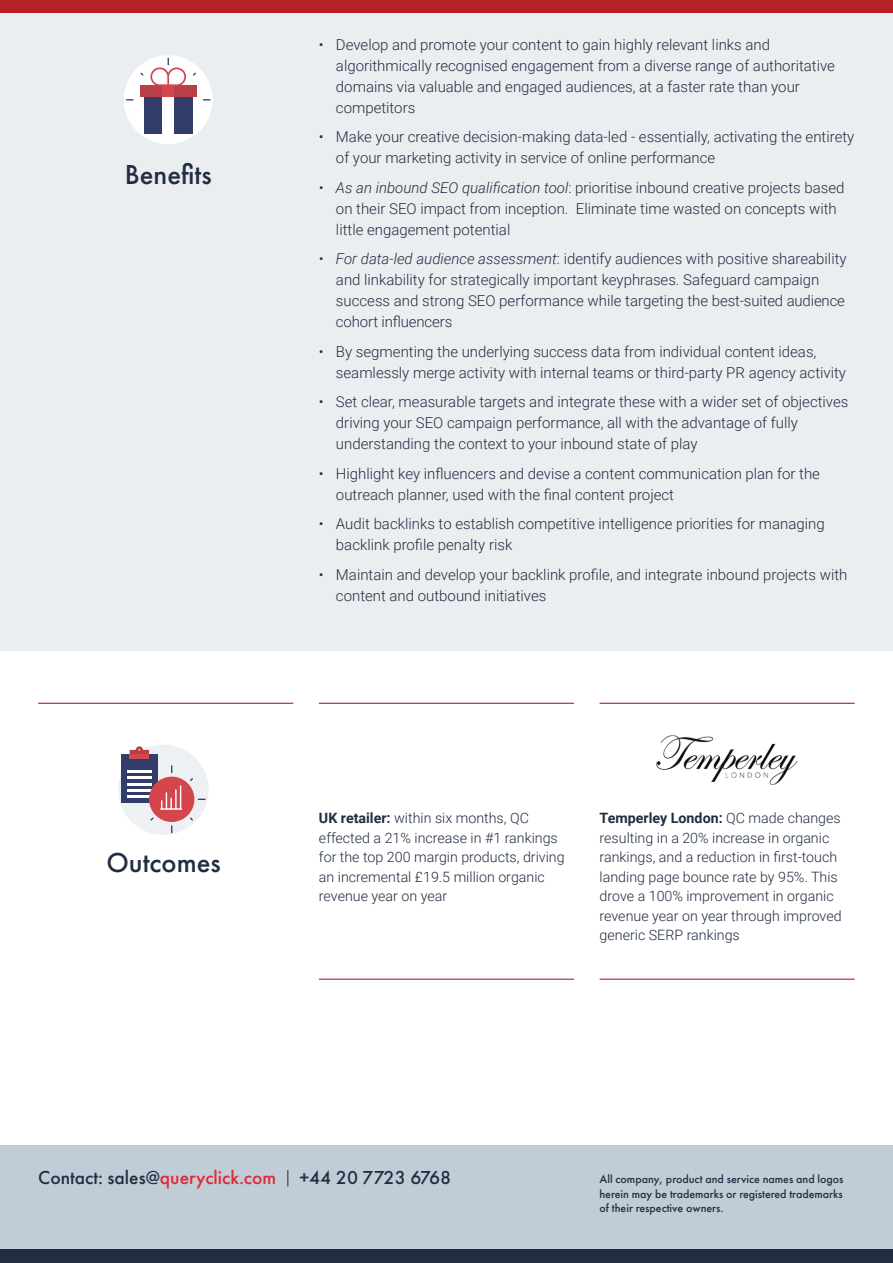
<style>
.page{position:relative;width:893px;height:1263px;background:#fff}
.page>*{position:absolute;margin:0;border:0;box-sizing:border-box;transform-origin:0 0}
.t1{font:500 28.5px "Futura PT";color:#212d42}
.t2{font:500 19.5px "Futura PT";color:#212d42}
.t3{font:300 15px/21px "Roboto";color:#212d42}
.t4{font:300 14.25px/19.5px "Roboto";color:#212d42}
.t5{font:500 12px/14.4px "Futura PT";color:#212d42;text-align:justify}
.s1{font-style:italic}
.s2{font-weight:700}
.s3{color:#e12838}
.s4{font-family:"Roboto";font-weight:300}
</style>
<div class="page">
<div style="left:0;top:6px;width:893px;height:645px;background:#ebeef1"></div>
<div style="left:124px;top:55px;width:89px;height:89px;background:#fff;border-radius:50%"></div>
<div style="left:144px;top:97px;width:48px;height:37px;background:#333d69"></div>
<div style="left:163px;top:97px;width:11px;height:39px;background:#fff"></div>
<div style="left:174px;top:85px;width:22px;height:12px;background:#b64045"></div>
<div style="left:140px;top:85px;width:23px;height:12px;background:#b64045"></div>
<div style="left:163px;top:85px;width:11px;height:12px;background:#d5464c"></div>
<svg style="left:150px;top:58px;width:36px;height:28px"></svg>
<div style="left:0;top:0;width:893px;height:13px;background:#b52126"></div>
<div style="left:0;top:1145px;width:893px;height:104px;background:#c1cdd6"></div>
<div style="left:0;top:1249px;width:893px;height:14px;background:#212d42"></div>
<hr style="left:38px;top:703px;width:255px;height:1px;background:#b52126">
<hr style="left:600px;top:979px;width:255px;height:1px;background:#b52126">
<hr style="left:600px;top:703px;width:255px;height:1px;background:#b52126">
<div style="left:118px;top:745px;width:91px;height:90px;background:#eef1f4;border-radius:50%"></div>
<div style="left:121px;top:754px;width:36px;height:49px;background:#333d69"></div>
<svg style="left:130px;top:746px;width:19px;height:8px"></svg>
<hr style="left:127px;top:776px;width:25px;height:3px;background:#fff">
<hr style="left:127px;top:770px;width:25px;height:2px;background:#fff">
<hr style="left:127px;top:783px;width:25px;height:2px;background:#fff">
<hr style="left:127px;top:789px;width:25px;height:3px;background:#fff">
<hr style="left:127px;top:796px;width:25px;height:2px;background:#fff">
<div style="left:149px;top:777px;width:45px;height:45px;background:#d5464c;border-radius:50%"></div>
<hr style="left:160px;top:808px;width:22px;height:2px;background:#fff">
<svg style="left:180px;top:785px;width:1px;height:25px"></svg>
<hr style="left:175px;top:789px;width:2px;height:21px;background:#fff">
<svg style="left:161px;top:792px;width:11px;height:18px"></svg>
<div style="left:130px;top:754px;width:19px;height:5px;background:#d5464c"></div>
<hr style="left:319px;top:979px;width:255px;height:1px;background:#b52126">
<hr style="left:319px;top:703px;width:255px;height:1px;background:#b52126">
<img style="left:656px;top:735px;width:141px;height:50px">
<p class="t1" style="left:125px;top:157px;width:88px">Benefits</p>
<p class="t1" style="left:106px;top:845px;width:116px">Outcomes</p>
<p class="t3" style="left:336px;top:33px;width:500px;text-indent:-17px">• Develop and promote your content to gain highly relevant links and algorithmically recognised engagement from a diverse range of authoritative domains via valuable and engaged audiences, at a faster rate than your competitors</p>
<p class="t3" style="left:336px;top:126px;width:520px;text-indent:-17px">• Make your creative decision-making data-led - essentially, activating the entirety of your marketing activity in service of online performance</p>
<p class="t3" style="left:336px;top:176px;width:510px;text-indent:-17px"><span class="s1">• As an inbound SEO qualification tool</span>: prioritise inbound creative projects based on their SEO impact from inception. Eliminate time wasted on concepts with little engagement potential</p>
<p class="t3" style="left:336px;top:248px;width:512px;text-indent:-17px"><span class="s1">• For data-led audience assessment</span>: identify audiences with positive shareability and linkability for strategically important keyphrases. Safeguard campaign success and strong SEO performance while targeting the best-suited audience cohort influencers</p>
<p class="t3" style="left:336px;top:340px;width:511px;text-indent:-17px">• By segmenting the underlying success data from individual content ideas, seamlessly merge activity with internal teams or third-party PR agency activity</p>
<p class="t3" style="left:336px;top:391px;width:514px;text-indent:-17px">• Set clear, measurable targets and integrate these with a wider set of objectives driving your SEO campaign performance, all with the advantage of fully understanding the context to your inbound state of play</p>
<p class="t3" style="left:336px;top:462px;width:485px;text-indent:-17px">• Highlight key influencers and devise a content communication plan for the outreach planner, used with the final content project</p>
<p class="t3" style="left:336px;top:513px;width:490px;text-indent:-17px">• Audit backlinks to establish competitive intelligence priorities for managing backlink profile penalty risk</p>
<p class="t3" style="left:336px;top:563px;width:513px;text-indent:-17px">• Maintain and develop your backlink profile, and integrate inbound projects with content and outbound initiatives</p>
<p class="t4" style="left:319px;top:808px;width:247px"><span class="s2">UK retailer:</span> within six months, QC effected a 21% increase in #1 rankings for the top 200 margin products, driving an incremental £19.5 million organic revenue year on year</p>
<p class="t4" style="left:600px;top:808px;width:244px"><span class="s2">Temperley London:</span> QC made changes resulting in a 20% increase in organic rankings, and a reduction in first-touch landing page bounce rate by 95%. This drove a 100% improvement in organic revenue year on year through improved generic SERP rankings</p>
<p class="t2" style="left:38px;top:1166px;width:414px">Contact: sales@<span class="s3">queryclick.com</span> <span class="s4">|</span> +44 20 7723 6768</p>
<p class="t5" style="left:600px;top:1172px;width:246px">All company, product and service names and logos herein may be trademarks or registered trademarks of their respective owners.</p>
</div>
